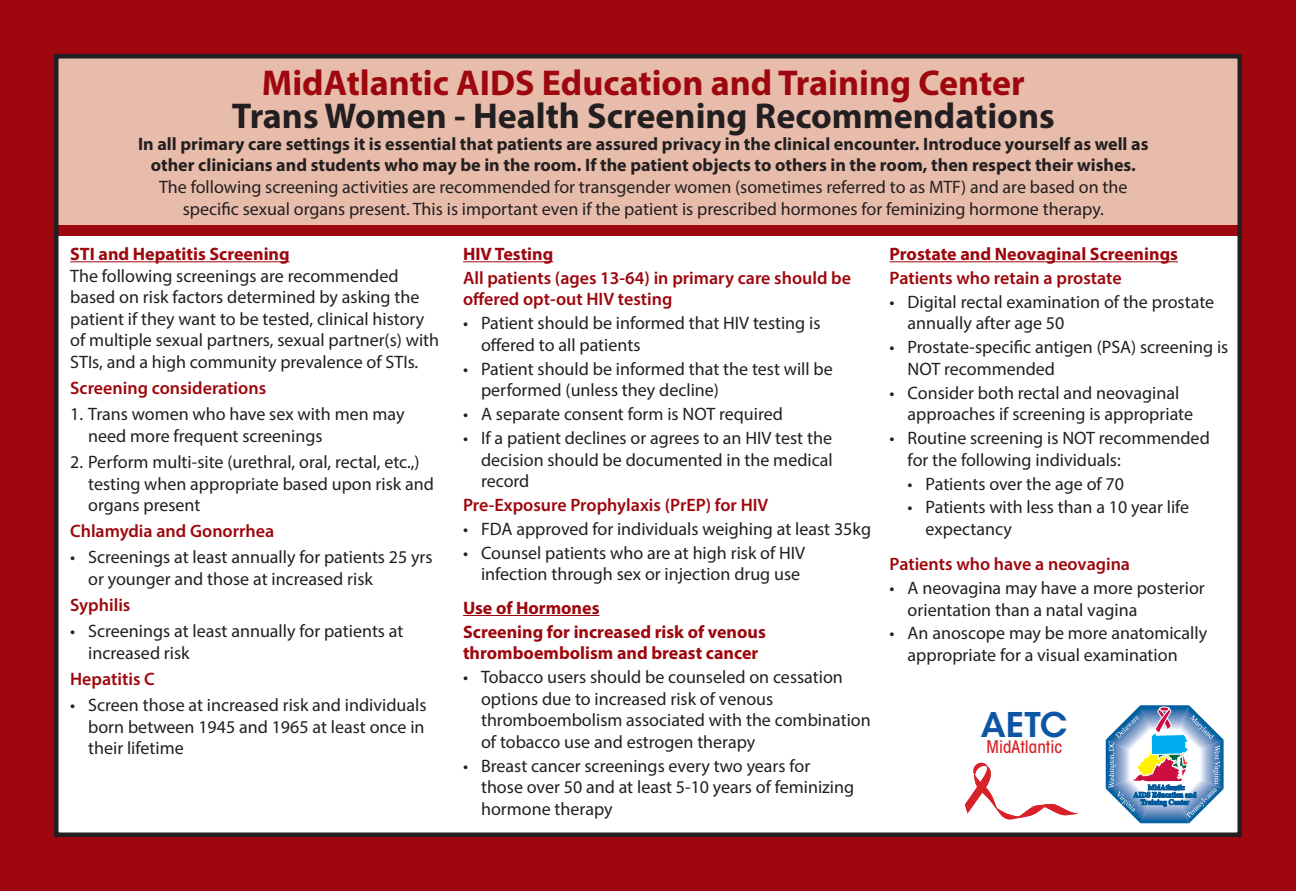
<style>
.page{position:relative;width:1296px;height:891px;background:#fff}
.page>*{position:absolute;margin:0;border:0;box-sizing:border-box;transform-origin:0 0}
.t1{font:700 36px "Myriad Pro";color:#9d070d}
.t2{font:700 36px "Myriad Pro";color:#231f20}
.t3{font:600 33.75px "ITC Avant Garde Std";color:#0e55a5}
.t4{font:18px/21.6px "Myriad Pro";color:#231f20}
.t5{font:700 18px/21.6px "Myriad Pro";color:#231f20;text-align:center}
.t6{font:600 18px/21.6px "Myriad Pro";color:#9d070d}
.t7{font:700 18px/21.6px "Myriad Pro";color:#9d070d}
.t8{font:500 condensed 17.1px "ITC Avant Garde Std";color:#d82128}
</style>
<div class="page">
<div style="left:54px;top:43px;width:1188px;height:185px;background:#e7bcab"></div>
<div style="left:54px;top:225px;width:1188px;height:11px;background:#9d070d"></div>
<div style="left:0;top:0;width:1296px;height:891px;border:54px solid #9d070d"></div>
<svg style="left:965px;top:763px;width:113px;height:57px"></svg>
<svg style="left:1106px;top:705px;width:118px;height:118px"></svg>
<hr style="left:890px;top:261px;width:288px;height:1px;background:#9d070d">
<hr style="left:463px;top:261px;width:90px;height:1px;background:#9d070d">
<hr style="left:70px;top:261px;width:220px;height:1px;background:#9d070d">
<div style="left:54px;top:54px;width:1188px;height:783px;border:4px solid #231f20"></div>
<hr style="left:463px;top:615px;width:137px;height:1px;background:#9d070d">
<p class="t1" style="left:262px;top:59px;width:765px">MidAtlantic AIDS Education and Training Center</p>
<p class="t2" style="left:232px;top:93px;width:824px">Trans Women - Health Screening Recommendations</p>
<p class="t5" style="left:138px;top:132px;width:1012px">In all primary care settings it is essential that patients are assured privacy in the clinical encounter. Introduce yourself as well as other clinicians and students who may be in the room. If the patient objects to others in the room, then respect their wishes.</p>
<p class="t4" style="left:159px;top:176px;width:970px;text-align:center">The following screening activities are recommended for transgender women (sometimes referred to as MTF) and are based on the specific sexual organs present. This is important even if the patient is prescribed hormones for feminizing hormone therapy.</p>
<p class="t7" style="left:890px;top:243px;width:290px">Prostate and Neovaginal Screenings</p>
<p class="t6" style="left:890px;top:267px;width:234px">Patients who retain a prostate</p>
<p class="t4" style="left:908px;top:291px;width:308px;text-indent:-18px">• Digital rectal examination of the prostate annually after age 50</p>
<p class="t4" style="left:908px;top:336px;width:322px;text-indent:-18px">• Prostate-specific antigen (PSA) screening is<br>NOT recommended</p>
<p class="t4" style="left:908px;top:381px;width:287px;text-indent:-18px">• Consider both rectal and neovaginal approaches if screening is appropriate</p>
<p class="t4" style="left:908px;top:427px;width:304px;text-indent:-18px">• Routine screening is NOT recommended for the following individuals:</p>
<p class="t4" style="left:908px;top:472px;width:218px">• Patients over the age of 70</p>
<p class="t4" style="left:926px;top:496px;width:265px;text-indent:-18px">• Patients with less than a 10 year life expectancy</p>
<p class="t6" style="left:890px;top:553px;width:242px">Patients who have a neovagina</p>
<p class="t4" style="left:908px;top:577px;width:299px;text-indent:-18px">• A neovagina may have a more posterior orientation than a natal vagina</p>
<p class="t4" style="left:908px;top:622px;width:301px;text-indent:-18px">• An anoscope may be more anatomically appropriate for a visual examination</p>
<p class="t7" style="left:70px;top:243px;width:221px">STI and Hepatitis Screening</p>
<p class="t4" style="left:70px;top:264px;width:371px">The following screenings are recommended based on risk factors determined by asking the patient if they want to be tested, clinical history of multiple sexual partners, sexual partner(s) with STIs, and a high community prevalence of STIs.</p>
<p class="t6" style="left:70px;top:377px;width:197px">Screening considerations</p>
<p class="t4" style="left:88px;top:403px;width:318px;text-indent:-18px">1. Trans women who have sex with men may need more frequent screenings</p>
<p class="t4" style="left:88px;top:451px;width:347px;text-indent:-18px">2. Perform multi-site (urethral, oral, rectal, etc.,) testing when appropriate based upon risk and organs present</p>
<p class="t6" style="left:70px;top:520px;width:206px">Chlamydia and Gonorrhea</p>
<p class="t4" style="left:88px;top:546px;width:346px;text-indent:-18px">• Screenings at least annually for patients 25 yrs or younger and those at increased risk</p>
<p class="t6" style="left:70px;top:594px;width:62px">Syphilis</p>
<p class="t4" style="left:88px;top:620px;width:317px;text-indent:-18px">• Screenings at least annually for patients at increased risk</p>
<p class="t6" style="left:70px;top:668px;width:86px">Hepatitis C</p>
<p class="t4" style="left:88px;top:694px;width:340px;text-align:justify;text-indent:-18px">• Screen those at increased risk and individuals born between 1945 and 1965 at least once in their lifetime</p>
<p class="t7" style="left:463px;top:243px;width:92px">HIV Testing</p>
<p class="t6" style="left:463px;top:267px;width:390px">All patients (ages 13-64) in primary care should be offered opt-out HIV testing</p>
<p class="t4" style="left:481px;top:312px;width:341px;text-indent:-18px">• Patient should be informed that HIV testing is offered to all patients</p>
<p class="t4" style="left:481px;top:358px;width:353px;text-indent:-18px">• Patient should be informed that the test will be performed (unless they decline)</p>
<p class="t4" style="left:463px;top:403px;width:321px">• A separate consent form is NOT required</p>
<p class="t4" style="left:481px;top:427px;width:353px;text-align:justify;text-indent:-18px">• If a patient declines or agrees to an HIV test the decision should be documented in the medical record</p>
<p class="t6" style="left:463px;top:494px;width:307px">Pre-Exposure Prophylaxis (PrEP) for HIV</p>
<p class="t4" style="left:463px;top:518px;width:410px">• FDA approved for individuals weighing at least 35kg</p>
<p class="t4" style="left:463px;top:542px;width:344px;text-align:right">• Counsel patients who are at high risk of HIV infection through sex or injection drug use</p>
<p class="t7" style="left:463px;top:596px;width:138px">Use of Hormones</p>
<p class="t7" style="left:463px;top:620px;width:304px">Screening for increased risk of venous thromboembolism and breast cancer</p>
<p class="t4" style="left:481px;top:666px;width:391px;text-indent:-18px">• Tobacco users should be counseled on cessation options due to increased risk of venous thromboembolism associated with the combination of tobacco use and estrogen therapy</p>
<p class="t4" style="left:481px;top:755px;width:375px;text-indent:-18px">• Breast cancer screenings every two years for those over 50 and at least 5-10 years of feminizing hormone therapy</p>
<p class="t3" style="left:981px;top:703px;width:88px">AETC</p>
<p class="t8" style="left:986px;top:736px;width:77px">MidAtlantic</p>
</div>
